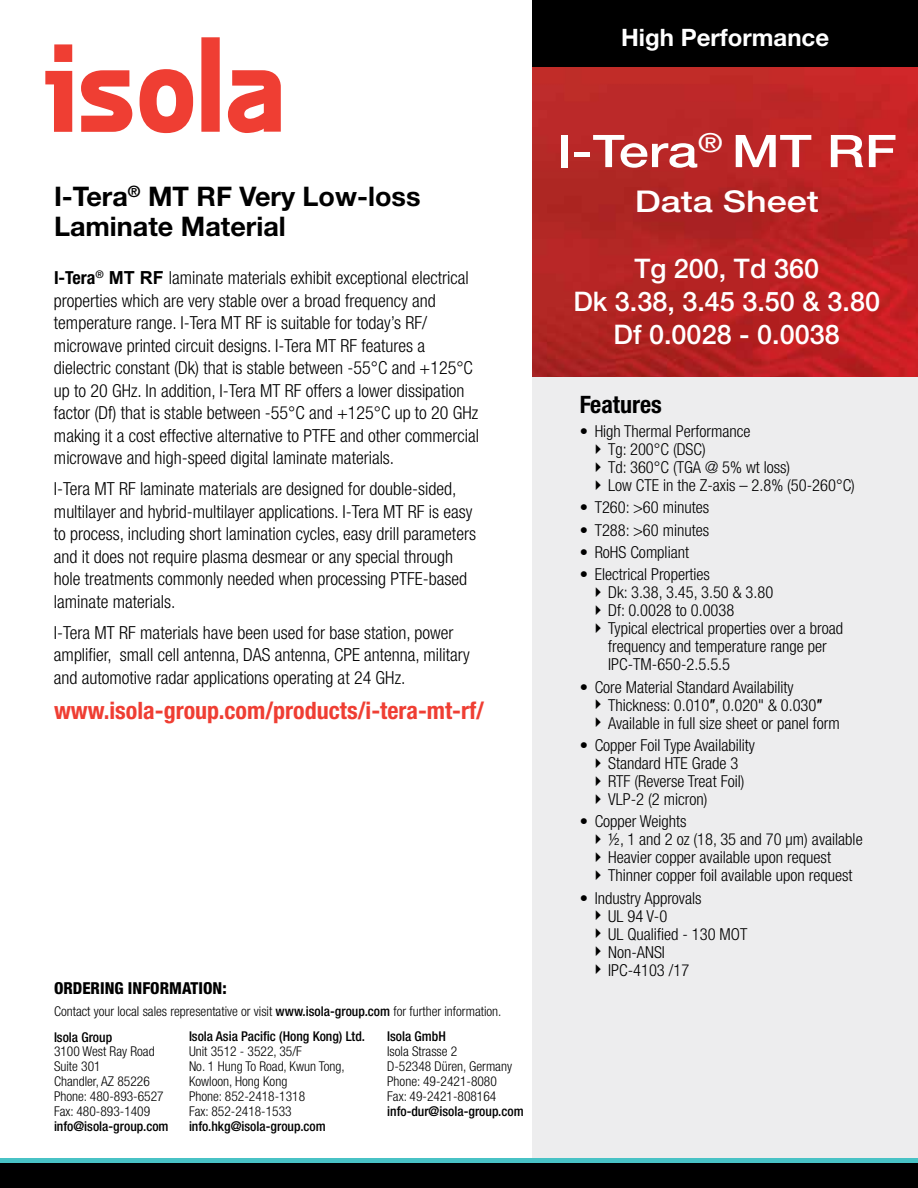
<style>
.page{position:relative;width:918px;height:1188px;background:#fff}
.page>*{position:absolute;margin:0;border:0;box-sizing:border-box;transform-origin:0 0}
.t1{font:500 45px "Helvetica Neue";color:#fff;scale:1.2 1}
.t2{font:500 30px "Helvetica Neue";color:#fff;scale:1.2 1}
.t3{font:500 27px/33px "Helvetica Neue";color:#fff;text-align:center}
.t4{font:700 27px/30px "Helvetica Neue";color:#000}
.t5{font:700 condensed 24px "Helvetica Neue";color:#ef3e33}
.t6{font:700 24px "Helvetica Neue";color:#fff}
.t7{font:700 condensed 24px "Helvetica Neue";color:#000}
.t8{font:300 condensed 18px/22.5px "Helvetica Neue";color:#000}
.t9{font:300 condensed 16.5px/18px "Helvetica Neue";color:#000}
.t10{font:800 condensed 16.5px "Helvetica Neue";color:#000}
.t11{font:300 condensed 13.5px/15px "Helvetica Neue";color:#000}
.t12{font:500 condensed 13.5px "Helvetica Neue";color:#000}
.s1{font-weight:700}
.s2{font-family:"Arial";font-weight:700;font-stretch:normal}
.s3{font-weight:500}
.s4{font-family:"Arial";font-weight:400;font-stretch:normal}
</style>
<div class="page">
<div style="left:532px;top:0;width:386px;height:69px;background:#000"></div>
<img style="left:532px;top:68px;width:386px;height:309px">
<div style="left:532px;top:377px;width:386px;height:811px;background:#ededee"></div>
<svg style="left:45px;top:37px;width:236px;height:96px"></svg>
<div style="left:0;top:1163px;width:918px;height:25px;background:#000"></div>
<div style="left:0;top:1158px;width:918px;height:5px;background:#48c2c5"></div>
<h3 class="t4" style="left:54px;top:180px;width:368px">I-Tera<sup>®</sup> MT RF Very Low-loss<br>Laminate Material</h3>
<p class="t8" style="left:54px;top:266px;width:427px"><span class="s1">I-Tera</span><sup>®</sup> <span class="s2">MT RF</span> laminate materials exhibit exceptional electrical properties which are very stable over a broad frequency and temperature range. I-Tera MT RF is suitable for today’s RF/ microwave printed circuit designs. I-Tera MT RF features a dielectric constant (Dk) that is stable between -55°C and +125°C up to 20 GHz. In addition, I-Tera MT RF offers a lower dissipation factor (Df) that is stable between -55°C and +125°C up to 20 GHz making it a cost effective alternative to PTFE and other commercial microwave and high-speed digital laminate materials.</p>
<p class="t8" style="left:54px;top:477px;width:424px">I-Tera MT RF laminate materials are designed for double-sided, multilayer and hybrid-multilayer applications. I-Tera MT RF is easy to process, including short lamination cycles, easy drill parameters and it does not require plasma desmear or any special through hole treatments commonly needed when processing PTFE-based laminate materials.</p>
<p class="t8" style="left:54px;top:621px;width:417px">I-Tera MT RF materials have been used for base station, power amplifier, small cell antenna, DAS antenna, CPE antenna, military and automotive radar applications operating at 24 GHz.</p>
<h3 class="t5" style="left:54px;top:696px;width:432px">www.isola-group.com/products/i-tera-mt-rf/</h3>
<p class="t10" style="left:54px;top:978px;width:174px">ORDERING INFORMATION:</p>
<p class="t11" style="left:54px;top:998px;width:449px;line-height:25.7px">Contact your local sales representative or visit <span class="s3">www.isola-group.com</span> for further information.<br><span class="s3">Isola Group</span></p>
<p class="t11" style="left:54px;top:1044px;width:111px">3100 West Ray Road<br>Suite 301<br>Chandler, AZ 85226<br>Phone: 480-893-6527<br>Fax: 480-893-1409</p>
<p class="t12" style="left:54px;top:1119px;width:116px">info@isola-group.com</p>
<p class="t12" style="left:387px;top:1029px;width:60px">Isola GmbH</p>
<p class="t11" style="left:387px;top:1044px;width:126px">Isola Strasse 2<br>D-52348 Düren, Germany<br>Phone: 49-2421-8080<br>Fax: 49-2421-808164</p>
<p class="t12" style="left:387px;top:1104px;width:138px">info-dur@isola-group.com</p>
<p class="t12" style="left:189px;top:1029px;width:178px">Isola Asia Pacific (Hong Kong) Ltd.</p>
<p class="t11" style="left:189px;top:1044px;width:157px">Unit 3512 - 3522, 35/F<br>No. 1 Hung To Road, Kwun Tong,<br>Kowloon, Hong Kong<br>Phone: 852-2418-1318<br>Fax: 852-2418-1533</p>
<p class="t12" style="left:189px;top:1119px;width:138px">info.hkg@isola-group.com</p>
<h3 class="t6" style="left:621px;top:23px;width:209px">High Performance</h3>
<h1 class="t1" style="left:557px;top:124px;width:285px">I-Tera<sup>®</sup> MT RF</h1>
<h2 class="t2" style="left:635px;top:184px;width:155px">Data Sheet</h2>
<h3 class="t3" style="left:573px;top:251px;width:308px">Tg 200, Td 360<br>Dk 3.38, 3.45 3.50 &amp; 3.80<br>Df 0.0028 - 0.0038</h3>
<h3 class="t7" style="left:580px;top:390px;width:84px">Features</h3>
<p class="t9" style="left:608px;top:422px;width:248px;text-indent:-29px">• High Thermal Performance<br>Tg: 200°C (DSC)<br>Td: 360°C (TGA @ 5% wt loss)<br>Low CTE in the Z-axis – 2.8% (50-260°C)</p>
<p class="t9" style="left:580px;top:498px;width:131px">• T260: &gt;60 minutes</p>
<p class="t9" style="left:580px;top:521px;width:131px">• T288: &gt;60 minutes</p>
<p class="t9" style="left:580px;top:543px;width:111px">• RoHS Compliant</p>
<p class="t9" style="left:608px;top:565px;width:237px;text-indent:-28px">• Electrical Properties<br>Dk: 3.38, 3.45, 3.50 &amp; 3.80<br>Df: 0.0028 to 0.0038<br>Typical electrical properties over a broad frequency and temperature range per<br>IPC-TM-650-2.5.5.5</p>
<p class="t9" style="left:608px;top:678px;width:233px;text-indent:-28px">• Core Material Standard Availability<br>Thickness: 0.010<span class="s4">″</span>, 0.020" &amp; 0.030<span class="s4">″<br></span>Available in full size sheet or panel form</p>
<p class="t9" style="left:608px;top:736px;width:148px;text-indent:-28px">• Copper Foil Type Availability<br>Standard HTE Grade 3<br>RTF (Reverse Treat Foil)<br>VLP-2 (2 micron)</p>
<p class="t9" style="left:608px;top:812px;width:256px;text-indent:-28px">• Copper Weights<br>½, 1 and 2 oz (18, 35 and 70 µm) available Heavier copper available upon request Thinner copper foil available upon request</p>
<p class="t9" style="left:608px;top:889px;width:141px;text-indent:-28px">• Industry Approvals<br>UL 94 V-0<br>UL Qualified - 130 MOT<br>Non-ANSI<br>IPC-4103 /17</p>
</div>
